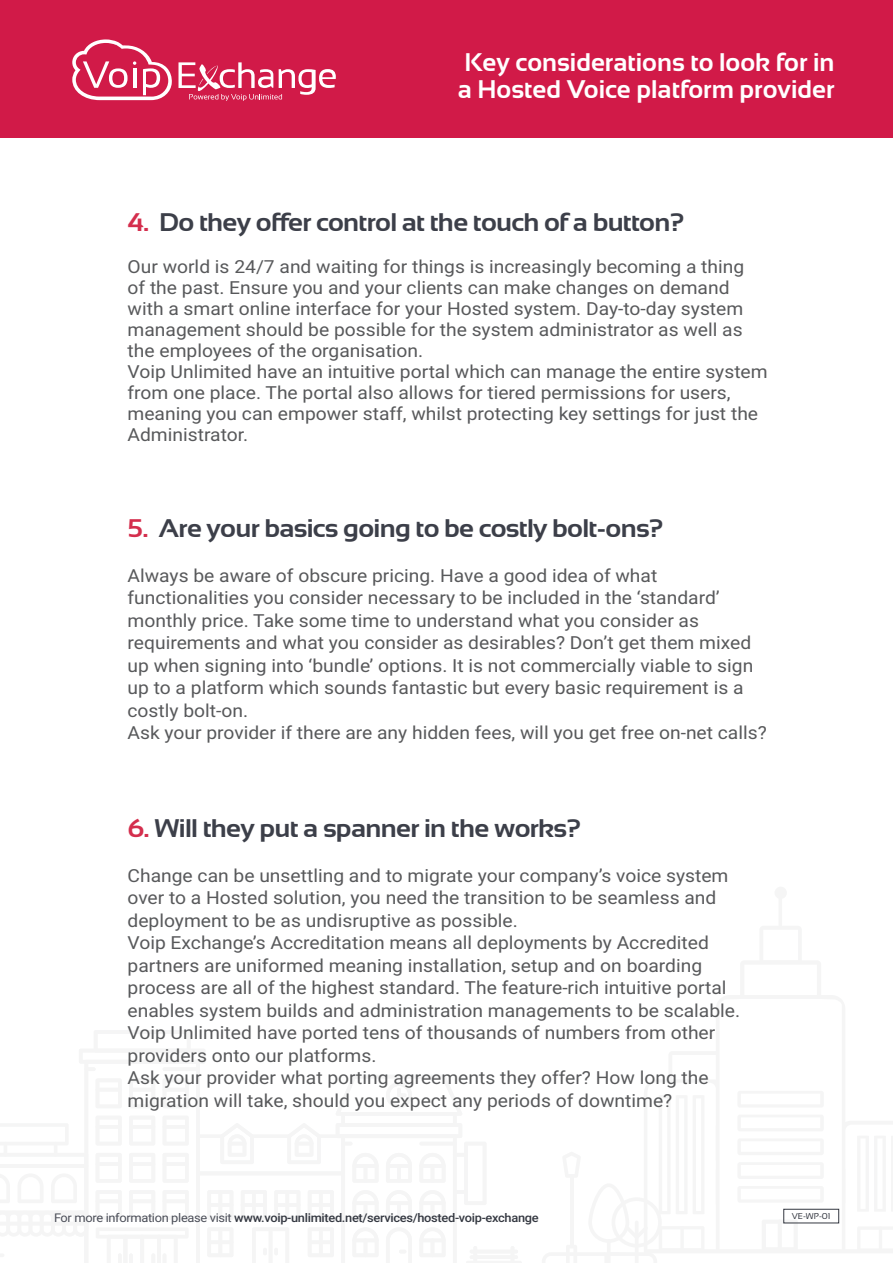
<style>
.page{position:relative;width:893px;height:1263px;background:#fff}
.page>*{position:absolute;margin:0;border:0;box-sizing:border-box;transform-origin:0 0}
.t1{font:700 25.5px "Sansation";letter-spacing:-.025em;color:#3c3f49;scale:1.07 1}
.t2{font:700 25.5px/27px "Sansation";color:#fff}
.t3{font:18px/22.5px "Roboto";color:#58595b;scale:1.07 1}
.t4{font:500 12px "Roboto";letter-spacing:-.025em;color:#343841;scale:1.07 1}
.t5{font:8.55px "Sansation";color:#343841}
.s1{color:#d42e4d}
.s2{font-weight:400;color:#4a4d57}
</style>
<div class="page">
<svg style="left:783px;top:1223px;width:15px;height:1px"></svg>
<hr style="left:778px;top:1219px;width:4px;height:32px;background:#f5f5f5;border-radius:2px">
<hr style="left:879px;top:1226px;width:3px;height:26px;background:#6d6f71;border-radius:2px">
<div style="left:774px;top:887px;width:13px;height:12px;background:#f5f5f5;border-radius:50%"></div>
<div style="left:0;top:0;width:893px;height:138px;background:#d11a48"></div>
<div style="left:783px;top:1209px;width:56px;height:14px;border:1px solid #343841"></div>
<svg style="left:72px;top:39px;width:100px;height:61px"></svg>
<svg style="left:178px;top:62px;width:158px;height:39px"></svg>
<p class="t2" style="left:458px;top:48px;width:378px">Key considerations to look for in a Hosted Voice platform provider</p>
<p class="t1" style="left:128px;top:208px;width:522px"><span class="s1">4.</span> Do they offer control at the touch of a button?</p>
<p class="t3" style="left:128px;top:255px;width:578px;line-height:21px">Our world is 24/7 and waiting for things is increasingly becoming a thing of the past. Ensure you and your clients can make changes on demand with a smart online interface for your Hosted system. Day-to-day system management should be possible for the system administrator as well as the employees of the organisation.</p>
<p class="t3" style="left:128px;top:360px;width:600px;line-height:21px">Voip Unlimited have an intuitive portal which can manage the entire system from one place. The portal also allows for tiered permissions for users, meaning you can empower staff, whilst protecting key settings for just the Administrator.</p>
<p class="t1" style="left:128px;top:514px;width:503px"><span class="s1">5.</span> Are your basics going to be costly bolt-ons?</p>
<p class="t3" style="left:128px;top:563px;width:586px">Always be aware of obscure pricing. Have a good idea of what functionalities you consider necessary to be included in the ‘standard’ monthly price. Take some time to understand what you consider as requirements and what you consider as desirables? Don’t get them mixed up when signing into ‘bundle’ options. It is not commercially viable to sign up to a platform which sounds fantastic but every basic requirement is a costly bolt-on.</p>
<p class="t3" style="left:128px;top:721px;width:599px">Ask your provider if there are any hidden fees, will you get free on-net calls?</p>
<p class="t1" style="left:128px;top:814px;width:426px"><span class="s1">6.</span> Will they put a spanner in the works?</p>
<p class="t3" style="left:128px;top:863px;width:563px">Change can be unsettling and to migrate your company’s voice system over to a Hosted solution, you need the transition to be seamless and deployment to be as undisruptive as possible.</p>
<p class="t3" style="left:128px;top:931px;width:574px">Voip Exchange’s Accreditation means all deployments by Accredited partners are uniformed meaning installation, setup and on boarding process are all of the highest standard. The feature-rich intuitive portal enables system builds and administration managements to be scalable.</p>
<p class="t3" style="left:128px;top:1021px;width:551px">Voip Unlimited have ported tens of thousands of numbers from other providers onto our platforms.</p>
<p class="t3" style="left:128px;top:1066px;width:545px">Ask your provider what porting agreements they offer? How long the migration will take, should you expect any periods of downtime?</p>
<p class="t4" style="left:54px;top:1209px;width:454px"><span class="s2">For more information please visit</span> www.voip-unlimited.net/services/hosted-voip-exchange</p>
<p class="t5" style="left:792px;top:1211px;width:40px">VE-WP-01</p>
</div>
